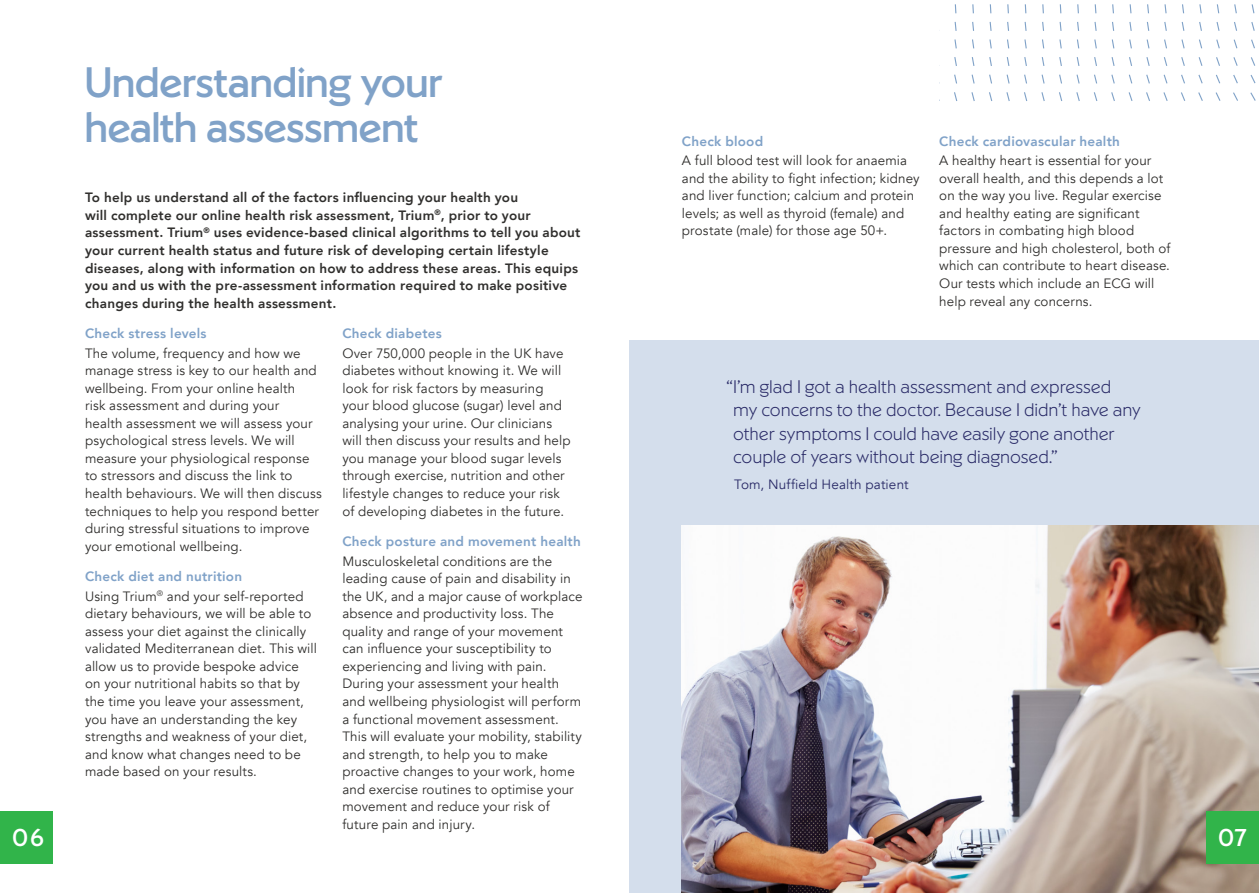
<style>
.page{position:relative;width:1259px;height:893px;background:#fff}
.page>*{position:absolute;margin:0;border:0;box-sizing:border-box;transform-origin:0 0}
.t1{font:42px/45px "Nuffield Sans";letter-spacing:.005em;color:#80a2c8}
.t2{font:24px "Nuffield Sans";color:#fff}
.t3{font:300 18px/23.4px "Nuffield Sans";color:#292a67}
.t4{font:13.5px/17.5px "Avenir";letter-spacing:.01em;color:#302f2d}
.t5{font:800 13.5px/17.5px "Avenir";letter-spacing:.015em;color:#302f2d}
.t6{font:800 13.5px "Avenir";letter-spacing:.015em;color:#80a2c8}
.t7{font:13.5px "Avenir";letter-spacing:.01em;color:#292a67}
</style>
<div class="page">
<div style="left:629px;top:341px;width:630px;height:552px;background:#d4deec"></div>
<img style="left:682px;top:525px;width:577px;height:368px">
<div style="left:0;top:811px;width:52px;height:52px;background:#31b44a"></div>
<div style="left:1206px;top:811px;width:53px;height:52px;background:#31b44a"></div>
<svg style="left:1251px;top:4px;width:3px;height:9px"></svg>
<svg style="left:1251px;top:22px;width:3px;height:9px"></svg>
<svg style="left:1251px;top:40px;width:4px;height:8px"></svg>
<svg style="left:1251px;top:57px;width:4px;height:9px"></svg>
<svg style="left:1250px;top:75px;width:5px;height:8px"></svg>
<svg style="left:1250px;top:92px;width:5px;height:9px"></svg>
<svg style="left:1234px;top:4px;width:2px;height:9px"></svg>
<svg style="left:1234px;top:22px;width:3px;height:9px"></svg>
<svg style="left:1233px;top:39px;width:4px;height:9px"></svg>
<svg style="left:1233px;top:57px;width:4px;height:9px"></svg>
<svg style="left:1233px;top:75px;width:4px;height:8px"></svg>
<svg style="left:1233px;top:92px;width:5px;height:9px"></svg>
<svg style="left:1216px;top:4px;width:3px;height:9px"></svg>
<svg style="left:1216px;top:22px;width:3px;height:9px"></svg>
<svg style="left:1216px;top:39px;width:3px;height:9px"></svg>
<svg style="left:1216px;top:57px;width:4px;height:9px"></svg>
<svg style="left:1216px;top:75px;width:4px;height:8px"></svg>
<svg style="left:1215px;top:92px;width:5px;height:9px"></svg>
<svg style="left:1199px;top:4px;width:2px;height:9px"></svg>
<svg style="left:1199px;top:22px;width:3px;height:9px"></svg>
<svg style="left:1199px;top:39px;width:3px;height:9px"></svg>
<svg style="left:1198px;top:57px;width:4px;height:9px"></svg>
<svg style="left:1198px;top:75px;width:4px;height:8px"></svg>
<svg style="left:1198px;top:92px;width:4px;height:9px"></svg>
<svg style="left:1182px;top:4px;width:2px;height:9px"></svg>
<svg style="left:1181px;top:22px;width:3px;height:9px"></svg>
<svg style="left:1181px;top:39px;width:3px;height:9px"></svg>
<svg style="left:1181px;top:57px;width:3px;height:9px"></svg>
<svg style="left:1181px;top:75px;width:4px;height:9px"></svg>
<svg style="left:1181px;top:92px;width:4px;height:9px"></svg>
<svg style="left:1164px;top:4px;width:2px;height:9px"></svg>
<svg style="left:1164px;top:22px;width:2px;height:9px"></svg>
<svg style="left:1164px;top:39px;width:3px;height:9px"></svg>
<svg style="left:1164px;top:57px;width:3px;height:9px"></svg>
<svg style="left:1163px;top:75px;width:4px;height:9px"></svg>
<svg style="left:1163px;top:92px;width:4px;height:9px"></svg>
<svg style="left:1147px;top:4px;width:2px;height:9px"></svg>
<svg style="left:1146px;top:22px;width:3px;height:9px"></svg>
<svg style="left:1146px;top:39px;width:3px;height:9px"></svg>
<svg style="left:1146px;top:57px;width:3px;height:9px"></svg>
<svg style="left:1146px;top:75px;width:4px;height:9px"></svg>
<svg style="left:1146px;top:92px;width:4px;height:9px"></svg>
<svg style="left:1129px;top:4px;width:2px;height:9px"></svg>
<svg style="left:1129px;top:22px;width:2px;height:9px"></svg>
<svg style="left:1129px;top:39px;width:3px;height:9px"></svg>
<svg style="left:1129px;top:57px;width:3px;height:9px"></svg>
<svg style="left:1129px;top:75px;width:3px;height:9px"></svg>
<svg style="left:1128px;top:92px;width:4px;height:9px"></svg>
<svg style="left:1112px;top:4px;width:2px;height:9px"></svg>
<svg style="left:1112px;top:22px;width:2px;height:9px"></svg>
<svg style="left:1111px;top:39px;width:3px;height:9px"></svg>
<svg style="left:1111px;top:57px;width:3px;height:9px"></svg>
<svg style="left:1111px;top:75px;width:3px;height:9px"></svg>
<svg style="left:1111px;top:92px;width:4px;height:9px"></svg>
<svg style="left:1094px;top:4px;width:2px;height:9px"></svg>
<svg style="left:1094px;top:22px;width:2px;height:9px"></svg>
<svg style="left:1094px;top:39px;width:3px;height:9px"></svg>
<svg style="left:1094px;top:57px;width:3px;height:9px"></svg>
<svg style="left:1094px;top:75px;width:3px;height:9px"></svg>
<svg style="left:1093px;top:92px;width:4px;height:9px"></svg>
<svg style="left:1077px;top:4px;width:2px;height:9px"></svg>
<svg style="left:1077px;top:22px;width:2px;height:9px"></svg>
<svg style="left:1077px;top:39px;width:2px;height:9px"></svg>
<svg style="left:1076px;top:57px;width:3px;height:9px"></svg>
<svg style="left:1076px;top:75px;width:3px;height:9px"></svg>
<svg style="left:1076px;top:92px;width:3px;height:9px"></svg>
<svg style="left:1059px;top:4px;width:2px;height:9px"></svg>
<svg style="left:1059px;top:22px;width:2px;height:9px"></svg>
<svg style="left:1059px;top:39px;width:2px;height:9px"></svg>
<svg style="left:1059px;top:57px;width:3px;height:9px"></svg>
<svg style="left:1059px;top:75px;width:3px;height:9px"></svg>
<svg style="left:1059px;top:92px;width:3px;height:9px"></svg>
<svg style="left:1042px;top:4px;width:2px;height:9px"></svg>
<svg style="left:1042px;top:22px;width:2px;height:9px"></svg>
<svg style="left:1042px;top:39px;width:2px;height:9px"></svg>
<svg style="left:1041px;top:57px;width:3px;height:9px"></svg>
<svg style="left:1041px;top:75px;width:3px;height:9px"></svg>
<svg style="left:1041px;top:92px;width:3px;height:9px"></svg>
<svg style="left:1024px;top:4px;width:2px;height:9px"></svg>
<svg style="left:1024px;top:22px;width:2px;height:9px"></svg>
<svg style="left:1024px;top:39px;width:2px;height:9px"></svg>
<svg style="left:1024px;top:57px;width:3px;height:9px"></svg>
<svg style="left:1024px;top:75px;width:3px;height:9px"></svg>
<svg style="left:1024px;top:92px;width:3px;height:9px"></svg>
<svg style="left:1007px;top:4px;width:2px;height:9px"></svg>
<svg style="left:1007px;top:22px;width:2px;height:9px"></svg>
<svg style="left:1007px;top:39px;width:2px;height:9px"></svg>
<svg style="left:1006px;top:57px;width:3px;height:9px"></svg>
<svg style="left:1006px;top:75px;width:3px;height:9px"></svg>
<svg style="left:1006px;top:92px;width:3px;height:9px"></svg>
<svg style="left:989px;top:4px;width:2px;height:9px"></svg>
<svg style="left:989px;top:22px;width:2px;height:9px"></svg>
<svg style="left:989px;top:39px;width:2px;height:9px"></svg>
<svg style="left:989px;top:57px;width:3px;height:9px"></svg>
<svg style="left:989px;top:75px;width:3px;height:9px"></svg>
<svg style="left:989px;top:92px;width:3px;height:9px"></svg>
<svg style="left:972px;top:4px;width:2px;height:9px"></svg>
<svg style="left:972px;top:22px;width:2px;height:9px"></svg>
<svg style="left:972px;top:39px;width:2px;height:9px"></svg>
<svg style="left:971px;top:57px;width:3px;height:9px"></svg>
<svg style="left:971px;top:75px;width:3px;height:9px"></svg>
<svg style="left:971px;top:92px;width:3px;height:9px"></svg>
<svg style="left:954px;top:22px;width:2px;height:9px"></svg>
<svg style="left:954px;top:39px;width:2px;height:9px"></svg>
<svg style="left:954px;top:57px;width:3px;height:9px"></svg>
<svg style="left:954px;top:75px;width:3px;height:9px"></svg>
<svg style="left:954px;top:92px;width:3px;height:9px"></svg>
<p class="t1" style="left:85px;top:60px;width:359px">Understanding your health assessment</p>
<p class="t6" style="left:682px;top:130px;width:83px">Check blood</p>
<p class="t4" style="left:682px;top:152px;width:239px">A full blood test will look for anaemia and the ability to fight infection; kidney and liver function; calcium and protein levels; as well as thyroid (female) and prostate (male) for those age 50+.</p>
<p class="t6" style="left:939px;top:130px;width:182px">Check cardiovascular health</p>
<p class="t4" style="left:939px;top:152px;width:233px">A healthy heart is essential for your overall health, and this depends a lot on the way you live. Regular exercise and healthy eating are significant factors in combating high blood pressure and high cholesterol, both of which can contribute to heart disease.<br>Our tests which include an ECG will help reveal any concerns.</p>
<p class="t5" style="left:85px;top:189px;width:497px">To help us understand all of the factors influencing your health you<br>will complete our online health risk assessment, Trium<sup>®</sup>, prior to your assessment. Trium<sup>®</sup> uses evidence-based clinical algorithms to tell you about your current health status and future risk of developing certain lifestyle diseases, along with information on how to address these areas. This equips you and us with the pre-assessment information required to make positive changes during the health assessment.</p>
<p class="t6" style="left:85px;top:323px;width:123px">Check stress levels</p>
<p class="t4" style="left:85px;top:344px;width:238px">The volume, frequency and how we manage stress is key to our health and wellbeing. From your online health<br>risk assessment and during your<br>health assessment we will assess your psychological stress levels. We will measure your physiological response to stressors and discuss the link to health behaviours. We will then discuss techniques to help you respond better during stressful situations to improve your emotional wellbeing.</p>
<p class="t6" style="left:85px;top:566px;width:159px">Check diet and nutrition</p>
<p class="t4" style="left:85px;top:587px;width:233px">Using Trium<sup>®</sup> and your self-reported dietary behaviours, we will be able to assess your diet against the clinically validated Mediterranean diet. This will allow us to provide bespoke advice on your nutritional habits so that by the time you leave your assessment, you have an understanding the key strengths and weakness of your diet, and know what changes need to be made based on your results.</p>
<p class="t6" style="left:342px;top:323px;width:101px">Check diabetes</p>
<p class="t4" style="left:342px;top:344px;width:230px">Over 750,000 people in the UK have diabetes without knowing it. We will look for risk factors by measuring your blood glucose (sugar) level and analysing your urine. Our clinicians will then discuss your results and help you manage your blood sugar levels through exercise, nutrition and other lifestyle changes to reduce your risk of developing diabetes in the future.</p>
<p class="t6" style="left:342px;top:531px;width:240px">Check posture and movement health</p>
<p class="t4" style="left:342px;top:552px;width:242px">Musculoskeletal conditions are the leading cause of pain and disability in the UK, and a major cause of workplace absence and productivity loss. The quality and range of your movement can influence your susceptibility to experiencing and living with pain.<br>During your assessment your health and wellbeing physiologist will perform a functional movement assessment.<br>This will evaluate your mobility, stability and strength, to help you to make proactive changes to your work, home and exercise routines to optimise your movement and reduce your risk of future pain and injury.</p>
<p class="t3" style="left:733px;top:375px;width:409px;text-indent:-7px">“I’m glad I got a health assessment and expressed<br>my concerns to the doctor. Because I didn’t have any other symptoms I could have easily gone another couple of years without being diagnosed.”</p>
<p class="t7" style="left:734px;top:476px;width:176px">Tom, Nuffield Health patient</p>
<p class="t2" style="left:12px;top:823px;width:33px">06</p>
<p class="t2" style="left:1218px;top:823px;width:30px">07</p>
</div>
